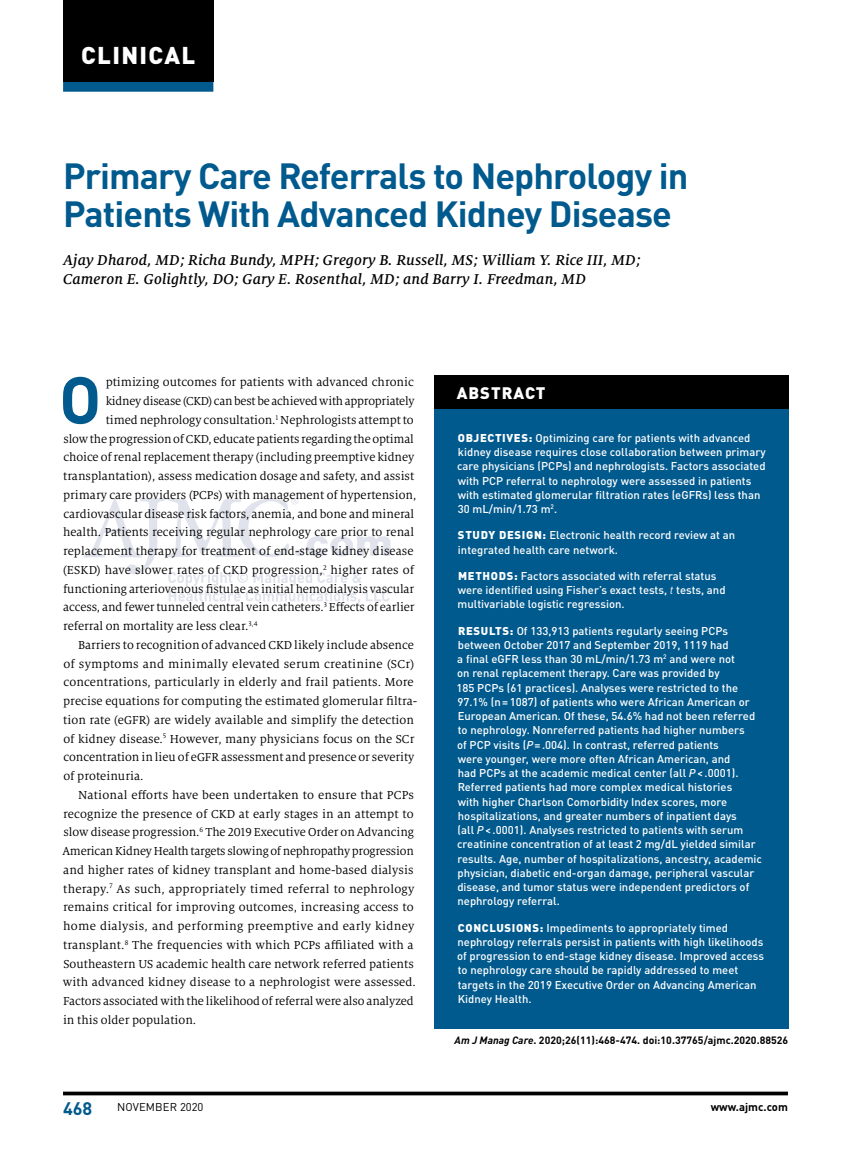
<style>
.page{position:relative;width:851px;height:1161px;background:#fff}
.page>*{position:absolute;margin:0;border:0;box-sizing:border-box;transform-origin:0 0}
.t1{font:700 65.4px "DINOT";color:#005a8e}
.t2{font:700 36px/37.5px "DINOT";letter-spacing:-.025em;color:#005a8e}
.t3{font:900 24px "DINOT";letter-spacing:.055em;color:#fff}
.t4{font:700 18px "DINOT";color:#005a8e}
.t5{font:900 16.5px "DINOT";letter-spacing:.06em;color:#fff}
.t6{font:italic 500 15.75px/18.8px "Milo Serif OT";letter-spacing:.01em;color:#000}
.t7{font:12.75px "Milo Serif OT";color:#000}
.t8{font:12.75px "Milo Serif OT";letter-spacing:.02em;color:#000}
.t9{font:500 11.25px/14.2px "DINOT";color:#fff}
.t10{font:11.25px "DINOT";letter-spacing:.01em;color:#000}
.t11{font:700 11.25px "DINOT";color:#000}
.t12{font:700 10.5px "DINOT";color:#000}
.s1{font-weight:900}
.s2{font-weight:400;font-style:italic}
.s3{font-style:italic}
</style>
<div class="page">
<hr style="left:63px;top:1092px;width:725px;height:3px;background:#000">
<svg style="left:83px;top:497px;width:307px;height:107px"></svg>
<div style="left:434px;top:376px;width:354px;height:33px;background:#000"></div>
<div style="left:434px;top:409px;width:354px;height:621px;background:#005a8e"></div>
<div style="left:63px;top:0;width:150px;height:82px;background:#000"></div>
<div style="left:63px;top:82px;width:150px;height:10px;background:#005a8e"></div>
<h3 class="t3" style="left:81px;top:39px;width:115px">CLINICAL</h3>
<h2 class="t2" style="left:63px;top:156px;width:627px">Primary Care Referrals to Nephrology in<br>Patients With Advanced Kidney Disease</h2>
<p class="t6" style="left:63px;top:251px;width:579px">Ajay Dharod, MD; Richa Bundy, MPH; Gregory B. Russell, MS; William Y. Rice III, MD;<br>Cameron E. Golightly, DO; Gary E. Rosenthal, MD; and Barry I. Freedman, MD</p>
<h1 class="t1" style="left:59px;top:357px;width:44px">O</h1>
<p class="t7" style="left:106px;top:376px;width:310px">ptimizing outcomes for patients with advanced chronic</p>
<p class="t7" style="left:106px;top:394px;width:310px">kidney disease (CKD) can best be achieved with appropriately</p>
<p class="t7" style="left:106px;top:413px;width:309px">timed nephrology consultation.<sup>1</sup> Nephrologists attempt to</p>
<p class="t7" style="left:63px;top:432px;width:352px">slow the progression of CKD, educate patients regarding the optimal</p>
<p class="t7" style="left:63px;top:451px;width:352px">choice of renal replacement therapy (including preemptive kidney</p>
<p class="t7" style="left:63px;top:469px;width:352px">transplantation), assess medication dosage and safety, and assist</p>
<p class="t7" style="left:63px;top:488px;width:355px">primary care providers (PCPs) with management of hypertension,</p>
<p class="t7" style="left:63px;top:507px;width:352px">cardiovascular disease risk factors, anemia, and bone and mineral</p>
<p class="t7" style="left:63px;top:526px;width:352px">health. Patients receiving regular nephrology care prior to renal</p>
<p class="t7" style="left:63px;top:544px;width:352px">replacement therapy for treatment of end-stage kidney disease</p>
<p class="t7" style="left:63px;top:563px;width:353px">(ESKD) have slower rates of CKD progression,<sup>2</sup> higher rates of</p>
<p class="t7" style="left:63px;top:582px;width:353px">functioning arteriovenous fistulae as initial hemodialysis vascular</p>
<p class="t7" style="left:63px;top:601px;width:353px">access, and fewer tunneled central vein catheters.<sup>3</sup> Effects of earlier</p>
<p class="t7" style="left:63px;top:619px;width:196px">referral on mortality are less clear.<sup>3,4</sup></p>
<p class="t7" style="left:78px;top:638px;width:337px">Barriers to recognition of advanced CKD likely include absence</p>
<p class="t8" style="left:63px;top:657px;width:352px">of symptoms and minimally elevated serum creatinine (SCr)</p>
<p class="t7" style="left:63px;top:676px;width:352px">concentrations, particularly in elderly and frail patients. More</p>
<p class="t7" style="left:63px;top:694px;width:355px">precise equations for computing the estimated glomerular filtra-</p>
<p class="t7" style="left:63px;top:713px;width:352px">tion rate (eGFR) are widely available and simplify the detection</p>
<p class="t7" style="left:63px;top:732px;width:352px">of kidney disease.<sup>5</sup> However, many physicians focus on the SCr</p>
<p class="t7" style="left:63px;top:751px;width:352px">concentration in lieu of eGFR assessment and presence or severity</p>
<p class="t7" style="left:63px;top:769px;width:82px">of proteinuria.</p>
<p class="t7" style="left:78px;top:788px;width:337px">National efforts have been undertaken to ensure that PCPs</p>
<p class="t7" style="left:63px;top:807px;width:352px">recognize the presence of CKD at early stages in an attempt to</p>
<p class="t7" style="left:63px;top:826px;width:352px">slow disease progression.<sup>6</sup> The 2019 Executive Order on Advancing</p>
<p class="t7" style="left:62px;top:844px;width:353px">American Kidney Health targets slowing of nephropathy progression</p>
<p class="t7" style="left:63px;top:863px;width:352px">and higher rates of kidney transplant and home-based dialysis</p>
<p class="t7" style="left:63px;top:882px;width:352px">therapy.<sup>7</sup> As such, appropriately timed referral to nephrology</p>
<p class="t7" style="left:63px;top:901px;width:352px">remains critical for improving outcomes, increasing access to</p>
<p class="t8" style="left:63px;top:919px;width:353px">home dialysis, and performing preemptive and early kidney</p>
<p class="t7" style="left:63px;top:938px;width:352px">transplant.<sup>8</sup> The frequencies with which PCPs affiliated with a</p>
<p class="t7" style="left:63px;top:957px;width:352px">Southeastern US academic health care network referred patients</p>
<p class="t7" style="left:63px;top:976px;width:354px">with advanced kidney disease to a nephrologist were assessed.</p>
<p class="t7" style="left:63px;top:994px;width:352px">Factors associated with the likelihood of referral were also analyzed</p>
<p class="t7" style="left:63px;top:1013px;width:135px">in this older population.</p>
<p class="t5" style="left:456px;top:382px;width:90px">ABSTRACT</p>
<p class="t9" style="left:457px;top:430px;width:310px"><span class="s1">OBJECTIVES:</span> Optimizing care for patients with advanced kidney disease requires close collaboration between primary care physicians (PCPs) and nephrologists. Factors associated with PCP referral to nephrology were assessed in patients with estimated glomerular filtration rates (eGFRs) less than 30 mL/min/1.73 m<sup>2</sup>.</p>
<p class="t9" style="left:458px;top:528px;width:279px"><span class="s1">STUDY DESIGN:</span> Electronic health record review at an integrated health care network.</p>
<p class="t9" style="left:457px;top:568px;width:269px"><span class="s1">METHODS:</span> Factors associated with referral status were identified using Fisher’s exact tests, <span class="s2">t</span> tests, and multivariable logistic regression.</p>
<p class="t9" style="left:456px;top:623px;width:307px"><span class="s1">RESULTS:</span> Of 133,913 patients regularly seeing PCPs between October 2017 and September 2019, 1119 had<br>a final eGFR less than 30 mL/min/1.73 m<sup>2</sup> and were not<br>on renal replacement therapy. Care was provided by<br>185 PCPs (61 practices). Analyses were restricted to the 97.1% (n=1087) of patients who were African American or European American. Of these, 54.6% had not been referred to nephrology. Nonreferred patients had higher numbers<br>of PCP visits (<span class="s3">P</span>=.004). In contrast, referred patients<br>were younger, were more often African American, and<br>had PCPs at the academic medical center (all <span class="s3">P</span>&lt;.0001).<br>Referred patients had more complex medical histories<br>with higher Charlson Comorbidity Index scores, more hospitalizations, and greater numbers of inpatient days<br>(all <span class="s3">P</span>&lt;.0001). Analyses restricted to patients with serum creatinine concentration of at least 2 mg/dL yielded similar results. Age, number of hospitalizations, ancestry, academic physician, diabetic end-organ damage, peripheral vascular disease, and tumor status were independent predictors of nephrology referral.</p>
<p class="t9" style="left:457px;top:920px;width:308px"><span class="s1">CONCLUSIONS:</span> Impediments to appropriately timed nephrology referrals persist in patients with high likelihoods of progression to end-stage kidney disease. Improved access to nephrology care should be rapidly addressed to meet targets in the 2019 Executive Order on Advancing American Kidney Health.</p>
<p class="t12" style="left:454px;top:1033px;width:335px"><span class="s3">Am J Manag Care</span>. 2020;26(11):468-474. doi:10.37765/ajmc.2020.88526</p>
<h3 class="t4" style="left:63px;top:1096px;width:31px">468</h3>
<p class="t10" style="left:117px;top:1100px;width:88px">NOVEMBER 2020</p>
<p class="t11" style="left:710px;top:1099px;width:79px">www.ajmc.com</p>
</div>
